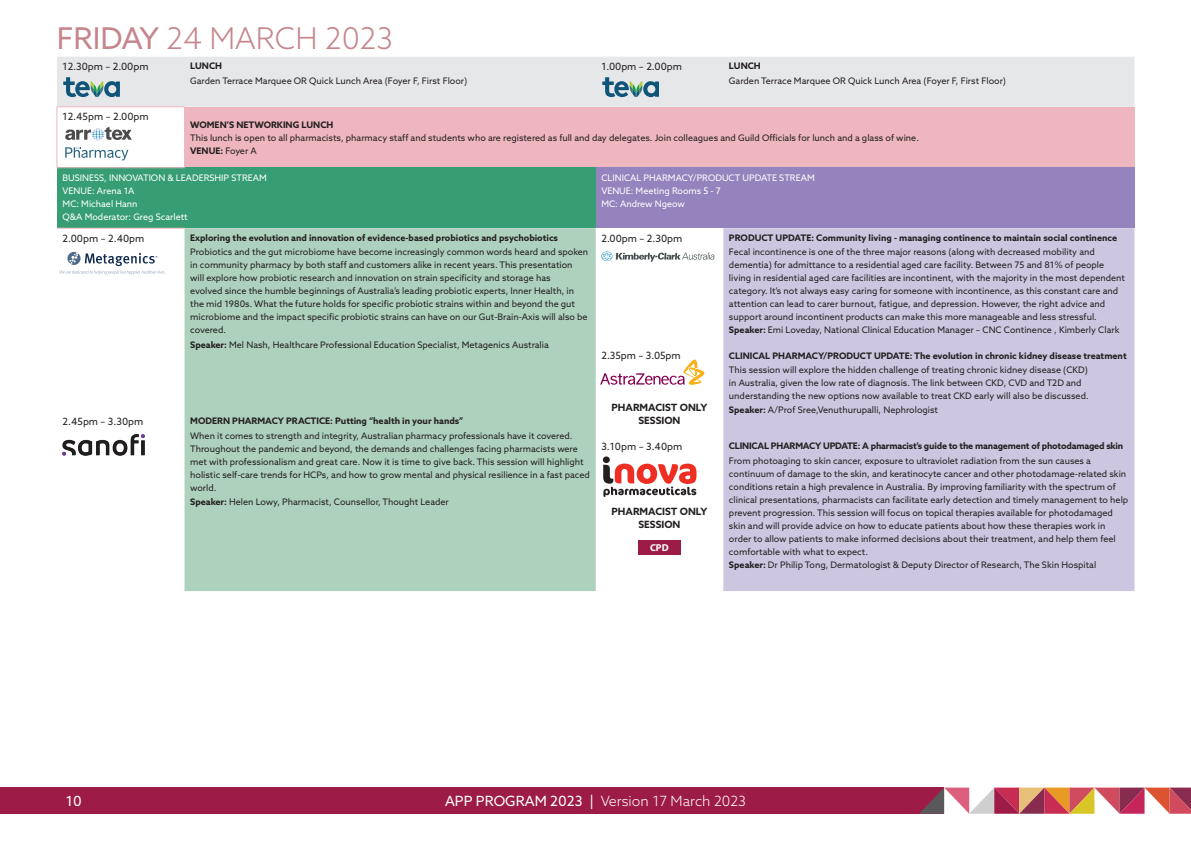
<style>
.page{position:relative;width:1191px;height:842px;background:#fff}
.page>*{position:absolute;margin:0;border:0;box-sizing:border-box;transform-origin:0 0}
.t1{font:300 30px "Azo Sans";color:#c5858b}
.t2{font:300 14.1px "Azo Sans";color:#fff}
.t3{font:14px "Azo Sans";color:#fff}
.t4{font:10px "Azo Sans";color:#231f20}
.t5{font:700 10px/13px "Azo Sans";color:#231f20;text-align:center}
.t6{font:700 10px "Myriad Pro";color:#fff}
.t7{font:9px/13px "Azo Sans";color:#231f20}
.t8{font:700 9px "Azo Sans";color:#231f20}
.t9{font:9px/13px "Azo Sans";color:#fff}
.t10{font:700 9px "Azo Sans";letter-spacing:-.02em;color:#231f20}
.s1{font-weight:400}
.s2{font-weight:700}
</style>
<div class="page">
<div style="left:0;top:787px;width:943px;height:27px;background:#9d1b47"></div>
<svg style="left:919px;top:787px;width:272px;height:27px"></svg>
<div style="left:57px;top:57px;width:1077px;height:50px;background:#e6e7e9"></div>
<div style="left:184px;top:107px;width:950px;height:61px;background:#eeb6be"></div>
<div style="left:57px;top:168px;width:538px;height:60px;background:#369e72"></div>
<div style="left:595px;top:168px;width:539px;height:60px;background:#9483bd"></div>
<div style="left:184px;top:228px;width:411px;height:363px;background:#aed1be"></div>
<div style="left:723px;top:228px;width:411px;height:363px;background:#cdc6e1"></div>
<hr style="left:57px;top:107px;width:128px;height:1px;background:#eeb6be">
<hr style="left:57px;top:107px;width:1px;height:60px;background:#eeb6be">
<hr style="left:57px;top:167px;width:128px;height:1px;background:#eeb6be">
<hr style="left:57px;top:228px;width:127px;height:1px;background:#eeb6be">
<svg style="left:63px;top:77px;width:57px;height:20px"></svg>
<svg style="left:60px;top:252px;width:105px;height:22px"></svg>
<img style="left:62px;top:434px;width:83px;height:22px">
<svg style="left:600px;top:360px;width:104px;height:25px"></svg>
<svg style="left:601px;top:251px;width:113px;height:11px"></svg>
<div style="left:603px;top:456px;width:7px;height:7px;background:#231f20;border-radius:50%"></div>
<svg style="left:603px;top:464px;width:93px;height:33px"></svg>
<svg style="left:65px;top:147px;width:63px;height:13px"></svg>
<svg style="left:65px;top:127px;width:67px;height:14px"></svg>
<svg style="left:602px;top:77px;width:57px;height:20px"></svg>
<div style="left:638px;top:541px;width:42px;height:14px;background:#9d1b47"></div>
<h1 class="t1" style="left:57px;top:19px;width:337px"><span class="s1">FRIDAY</span> 24 MARCH 2023</h1>
<p class="t4" style="left:63px;top:60px;width:88px">12.30pm – 2.00pm</p>
<p class="t8" style="left:190px;top:60px;width:33px">LUNCH</p>
<p class="t7" style="left:190px;top:74px;width:279px">Garden Terrace Marquee OR Quick Lunch Area (Foyer F, First Floor)</p>
<p class="t4" style="left:601px;top:60px;width:82px">1.00pm – 2.00pm</p>
<p class="t8" style="left:729px;top:60px;width:33px">LUNCH</p>
<p class="t7" style="left:729px;top:74px;width:279px">Garden Terrace Marquee OR Quick Lunch Area (Foyer F, First Floor)</p>
<p class="t4" style="left:63px;top:110px;width:88px">12.45pm – 2.00pm</p>
<p class="t8" style="left:190px;top:119px;width:145px">WOMEN’S NETWORKING LUNCH</p>
<p class="t7" style="left:190px;top:131px;width:730px">This lunch is open to all pharmacists, pharmacy staff and students who are registered as full and day delegates. Join colleagues and Guild Officials for lunch and a glass of wine.<br><span class="s2">VENUE:</span> Foyer A</p>
<p class="t9" style="left:63px;top:171px;width:206px">BUSINESS, INNOVATION &amp; LEADERSHIP STREAM<br>VENUE: Arena 1A<br>MC: Michael Hann<br>Q&amp;A Moderator: Greg Scarlett</p>
<p class="t9" style="left:601px;top:171px;width:215px">CLINICAL PHARMACY/PRODUCT UPDATE STREAM<br>VENUE: Meeting Rooms 5 - 7<br>MC: Andrew Ngeow</p>
<p class="t4" style="left:63px;top:232px;width:83px">2.00pm – 2.40pm</p>
<p class="t8" style="left:190px;top:232px;width:369px">Exploring the evolution and innovation of evidence-based probiotics and psychobiotics</p>
<p class="t7" style="left:190px;top:246px;width:399px">Probiotics and the gut microbiome have become increasingly common words heard and spoken in community pharmacy by both staff and customers alike in recent years. This presentation will explore how probiotic research and innovation on strain specificity and storage has<br>evolved since the humble beginnings of Australia’s leading probiotic experts, Inner Health, in the mid 1980s. What the future holds for specific probiotic strains within and beyond the gut microbiome and the impact specific probiotic strains can have on our Gut-Brain-Axis will also be covered.</p>
<p class="t7" style="left:190px;top:338px;width:360px"><span class="s2">Speaker:</span> Mel Nash, Healthcare Professional Education Specialist, Metagenics Australia</p>
<p class="t4" style="left:601px;top:232px;width:82px">2.00pm – 2.30pm</p>
<p class="t8" style="left:729px;top:232px;width:389px">PRODUCT UPDATE: Community living - managing continence to maintain social continence</p>
<p class="t7" style="left:729px;top:246px;width:397px">Fecal incontinence is one of the three major reasons (along with decreased mobility and dementia) for admittance to a residential aged care facility. Between 75 and 81% of people living in residential aged care facilities are incontinent, with the majority in the most dependent category. It’s not always easy caring for someone with incontinence, as this constant care and attention can lead to carer burnout, fatigue, and depression. However, the right advice and support around incontinent products can make this more manageable and less stressful.<br><span class="s2">Speaker:</span> Emi Loveday, National Clinical Education Manager – CNC Continence , Kimberly Clark</p>
<p class="t4" style="left:601px;top:349px;width:81px">2.35pm – 3.05pm</p>
<p class="t8" style="left:729px;top:349px;width:399px">CLINICAL PHARMACY/PRODUCT UPDATE: The evolution in chronic kidney disease treatment</p>
<p class="t7" style="left:729px;top:363px;width:361px">This session will explore the hidden challenge of treating chronic kidney disease (CKD) in Australia, given the low rate of diagnosis. The link between CKD, CVD and T2D and understanding the new options now available to treat CKD early will also be discussed.</p>
<p class="t7" style="left:729px;top:404px;width:211px"><span class="s2">Speaker:</span> A/Prof Sree,Venuthurupalli, Nephrologist</p>
<p class="t5" style="left:611px;top:401px;width:97px">PHARMACIST ONLY<br>SESSION</p>
<p class="t4" style="left:63px;top:415px;width:82px">2.45pm – 3.30pm</p>
<p class="t8" style="left:190px;top:415px;width:275px">MODERN PHARMACY PRACTICE: Putting “health in your hands”</p>
<p class="t7" style="left:190px;top:429px;width:401px">When it comes to strength and integrity, Australian pharmacy professionals have it covered.<br>Throughout the pandemic and beyond, the demands and challenges facing pharmacists were met with professionalism and great care. Now it is time to give back. This session will highlight holistic self-care trends for HCPs, and how to grow mental and physical resilience in a fast paced world.</p>
<p class="t7" style="left:190px;top:495px;width:260px"><span class="s2">Speaker:</span> Helen Lowy, Pharmacist, Counsellor, Thought Leader</p>
<p class="t10" style="left:729px;top:440px;width:396px">CLINICAL PHARMACY UPDATE: A pharmacist’s guide to the management of photodamaged skin</p>
<p class="t7" style="left:729px;top:454px;width:401px">From photoaging to skin cancer, exposure to ultraviolet radiation from the sun causes a continuum of damage to the skin, and keratinocyte cancer and other photodamage-related skin conditions retain a high prevalence in Australia. By improving familiarity with the spectrum of clinical presentations, pharmacists can facilitate early detection and timely management to help prevent progression. This session will focus on topical therapies available for photodamaged skin and will provide advice on how to educate patients about how these therapies work in order to allow patients to make informed decisions about their treatment, and help them feel comfortable with what to expect.<br><span class="s2">Speaker:</span> Dr Philip Tong, Dermatologist &amp; Deputy Director of Research, The Skin Hospital</p>
<p class="t4" style="left:601px;top:440px;width:82px">3.10pm – 3.40pm</p>
<p class="t5" style="left:611px;top:505px;width:97px">PHARMACIST ONLY<br>SESSION</p>
<p class="t6" style="left:650px;top:541px;width:20px">CPD</p>
<h3 class="t3" style="left:66px;top:792px;width:17px">10</h3>
<h2 class="t2" style="left:445px;top:792px;width:302px"><span class="s1">APP PROGRAM 2023 |</span> Version 17 March 2023</h2>
</div>
